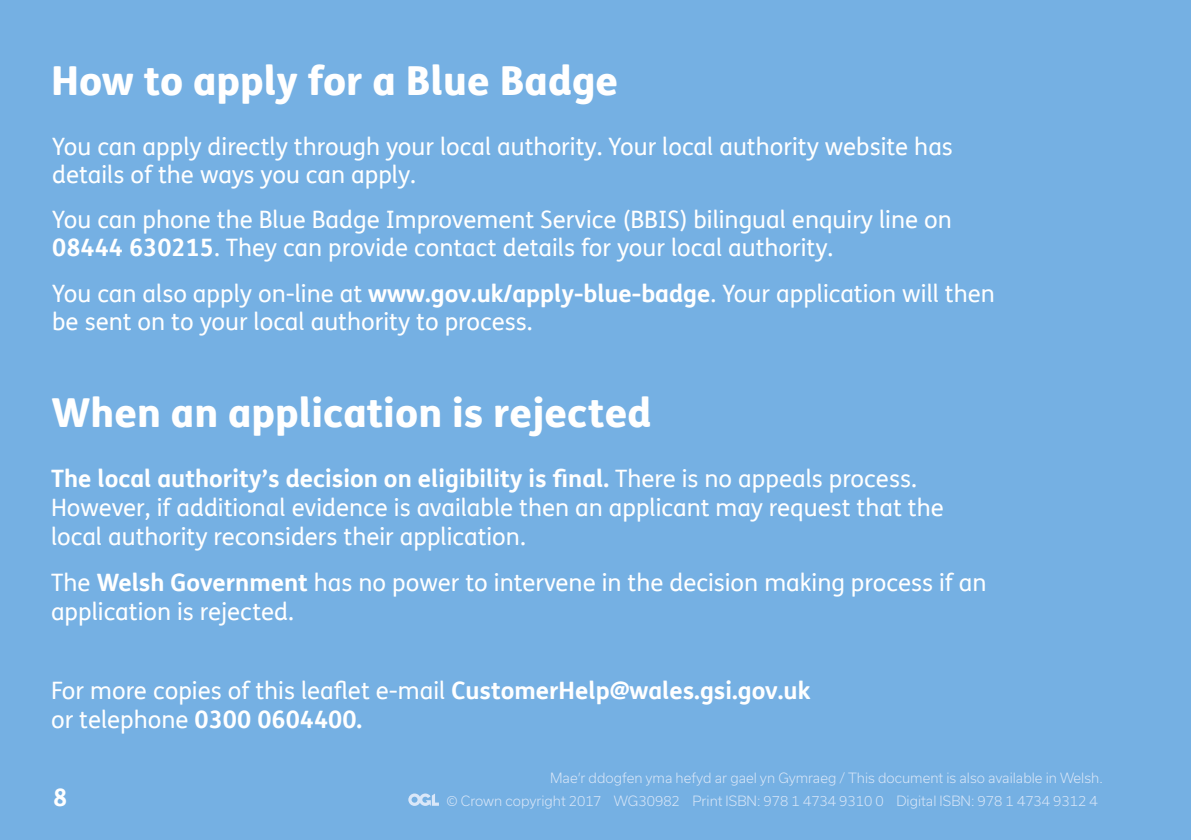
<style>
.page{position:relative;width:1191px;height:840px;background:#fff}
.page>*{position:absolute;margin:0;border:0;box-sizing:border-box;transform-origin:0 0}
.White_Heading{font:800 40px "FS Me";color:#fff}
.Body{font:24px/28px "FS Me";color:#fff}
.Large_Opening_Text{font:24px/28.8px "FS Me";color:#fff}
.t1{font:700 24px "FS Me";color:#fff}
.t2{font:300 13.6px "Usual";color:#dae7f8}
.s1{font-weight:700}
</style>
<div class="page">
<div style="left:0;top:0;width:1191px;height:839px;background:#75b0e3"></div>
<svg style="left:408px;top:793px;width:31px;height:12px"></svg>
<p class="White_Heading" style="left:51px;top:49px;width:569px">How to apply for a Blue Badge</p>
<p class="Body" style="left:52px;top:132px;width:902px">You can apply directly through your local authority. Your local authority website has details of the ways you can apply.</p>
<p class="Body" style="left:52px;top:205px;width:901px">You can phone the Blue Badge Improvement Service (BBIS) bilingual enquiry line on<br><span class="s1">08444 630215</span>. They can provide contact details for your local authority.</p>
<p class="Body" style="left:52px;top:278px;width:944px">You can also apply on-line at <span class="s1">www.gov.uk/apply-blue-badge</span>. Your application will then be sent on to your local authority to process.</p>
<p class="White_Heading" style="left:51px;top:380px;width:602px">When an application is rejected</p>
<p class="Body" style="left:51px;top:464px;width:894px;line-height:28.8px"><span class="s1">The local authority’s decision on eligibility is final.</span> There is no appeals process.<br>However, if additional evidence is available then an applicant may request that the local authority reconsiders their application.</p>
<p class="Body" style="left:51px;top:567px;width:937px;line-height:28.8px">The <span class="s1">Welsh Government</span> has no power to intervene in the decision making process if an application is rejected.</p>
<p class="Large_Opening_Text" style="left:51px;top:675px;width:761px">For more copies of this leaflet e-mail <span class="s1">CustomerHelp@wales.gsi.gov.uk </span>or telephone <span class="s1">0300 0604400.</span></p>
<p class="t2" style="left:550px;top:769px;width:554px">Mae’r ddogfen yma hefyd ar gael yn Gymraeg / This document is also available in Welsh.</p>
<p class="t1" style="left:53px;top:778px;width:16px">8</p>
<p class="t2" style="left:446px;top:792px;width:653px">© Crown copyright 2017 WG30982 Print ISBN: 978 1 4734 9310 0 Digital ISBN: 978 1 4734 9312 4</p>
</div>
